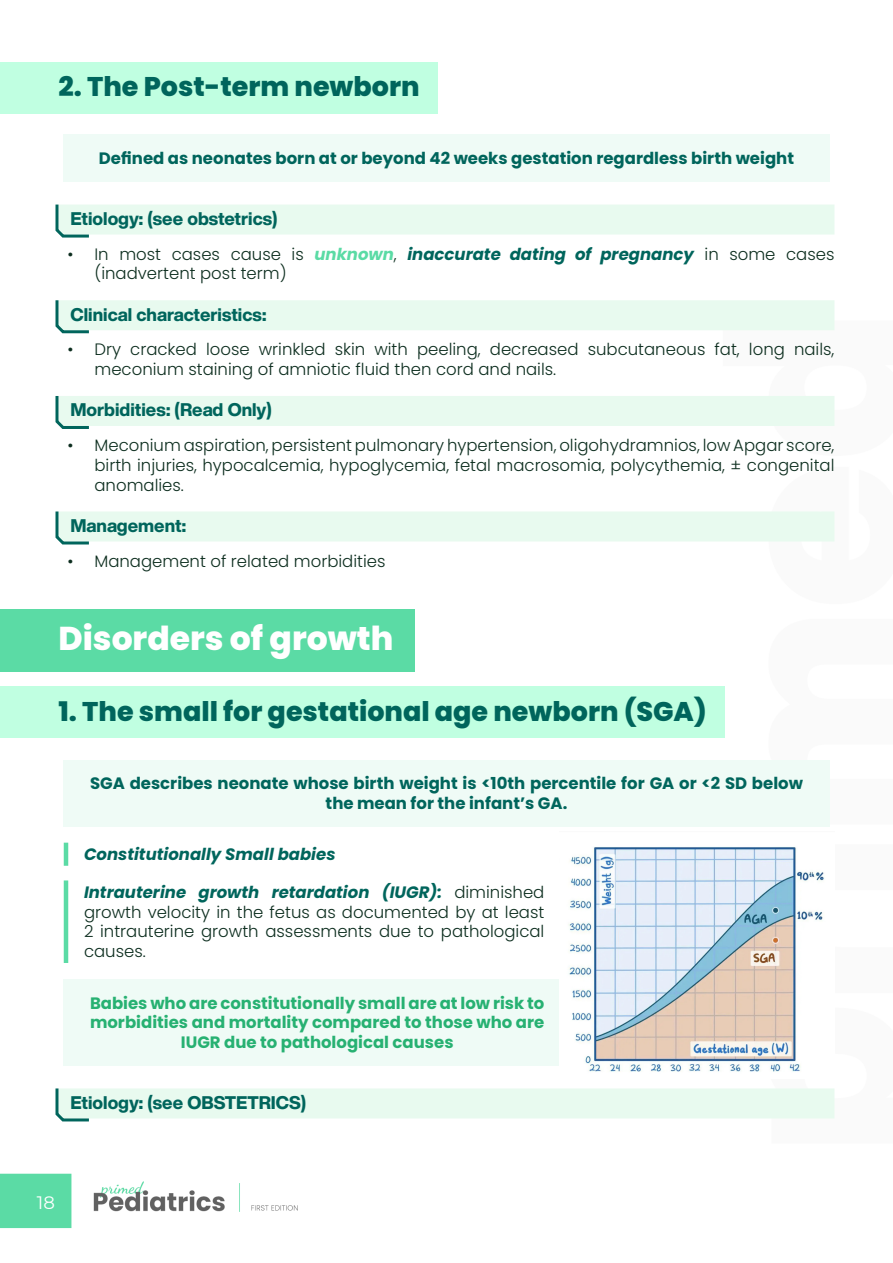
<style>
.page{position:relative;width:893px;height:1263px;background:#fff}
.page>*{position:absolute;margin:0;border:0;box-sizing:border-box;transform-origin:0 0}
.Major_Subtitle{font:800 33px "Poppins";color:#fff}
.Minor_Subtitle{font:800 27px "Poppins";color:#00655c}
.Small{font:800 18px "Helvetica Now Display";color:#00655c}
.t1{font:18px "Montserrat";color:#fff}
.Line_small{font:300 16.5px/19.8px "Poppins";color:#0d2e1f}
.NB_2{font:700 16.5px/19.8px "Poppins";color:#00655c;text-align:center}
.NB{font:700 16.5px/19.8px "Poppins";color:#27b172;text-align:center}
.Line_small-2{font:italic 700 16.5px "Poppins";color:#00655c}
.s1{font-weight:700;font-style:italic;color:#5bdba5}
.s2{font-weight:700;font-style:italic;color:#00655c}
</style>
<div class="page">
<img style="left:0;top:113px;width:835px;height:1116px">
<div style="left:0;top:62px;width:438px;height:51px;background:#c0ffe1"></div>
<div style="left:63px;top:135px;width:767px;height:47px;background:#effbf6"></div>
<svg style="left:54px;top:202px;width:780px;height:37px"></svg>
<svg style="left:54px;top:297px;width:780px;height:38px"></svg>
<svg style="left:54px;top:393px;width:780px;height:37px"></svg>
<svg style="left:54px;top:508px;width:780px;height:38px"></svg>
<div style="left:0;top:609px;width:414px;height:63px;background:#5bdba5"></div>
<div style="left:0;top:687px;width:725px;height:51px;background:#c0ffe1"></div>
<div style="left:63px;top:759px;width:767px;height:67px;background:#effbf6"></div>
<hr style="left:64px;top:843px;width:4px;height:23px;background:#5bdba5">
<hr style="left:64px;top:880px;width:4px;height:83px;background:#5bdba5">
<div style="left:63px;top:979px;width:481px;height:87px;background:#effbf6"></div>
<svg style="left:54px;top:1085px;width:780px;height:38px"></svg>
<img style="left:819px;top:831px;width:15px;height:247px">
<img style="left:544px;top:831px;width:275px;height:247px">
<p class="Minor_Subtitle" style="left:58px;top:71px;width:363px">2. The Post-term newborn</p>
<p class="NB_2" style="left:99px;top:149px;width:696px">Defined as neonates born at or beyond 42 weeks gestation regardless birth weight</p>
<p class="Small" style="left:70px;top:206px;width:209px">Etiology: (see obstetrics)</p>
<p class="Line_small" style="left:94px;top:244px;width:741px;text-indent:-27px">• In most cases cause is <span class="s1">unknown</span>, <span class="s2">inaccurate dating of pregnancy</span> in some cases (inadvertent post term)</p>
<p class="Small" style="left:70px;top:302px;width:197px">Clinical characteristics:</p>
<p class="Line_small" style="left:94px;top:340px;width:741px;text-indent:-27px">• Dry cracked loose wrinkled skin with peeling, decreased subcutaneous fat, long nails, meconium staining of amniotic fluid then cord and nails.</p>
<p class="Small" style="left:70px;top:397px;width:203px">Morbidities: (Read Only)</p>
<p class="Line_small" style="left:94px;top:435px;width:741px;text-align:justify;text-indent:-27px">• Meconium aspiration, persistent pulmonary hypertension, oligohydramnios, low Apgar score, birth injuries, hypocalcemia, hypoglycemia, fetal macrosomia, polycythemia, ± congenital anomalies.</p>
<p class="Small" style="left:70px;top:513px;width:117px">Management:</p>
<p class="Line_small" style="left:68px;top:551px;width:319px">• Management of related morbidities</p>
<p class="Major_Subtitle" style="left:58px;top:619px;width:336px">Disorders of growth</p>
<p class="Minor_Subtitle" style="left:58px;top:696px;width:650px">1. The small for gestational age newborn (SGA)</p>
<p class="NB_2" style="left:90px;top:773px;width:714px">SGA describes neonate whose birth weight is &lt;10th percentile for GA or &lt;2 SD below the mean for the infant’s GA.</p>
<p class="Line_small-2" style="left:84px;top:845px;width:253px">Constitutionally Small babies</p>
<p class="Line_small" style="left:84px;top:882px;width:462px;text-align:justify"><span class="s2">Intrauterine growth retardation (IUGR):</span> diminished growth velocity in the fetus as documented by at least 2 intrauterine growth assessments due to pathological causes.</p>
<p class="NB" style="left:90px;top:993px;width:456px">Babies who are constitutionally small are at low risk to morbidities and mortality compared to those who are<br>IUGR due to pathological causes</p>
<p class="Small" style="left:70px;top:1090px;width:237px">Etiology: (see OBSTETRICS)</p>
<p class="t1" style="left:37px;top:1190px;width:19px">18</p>
</div>
